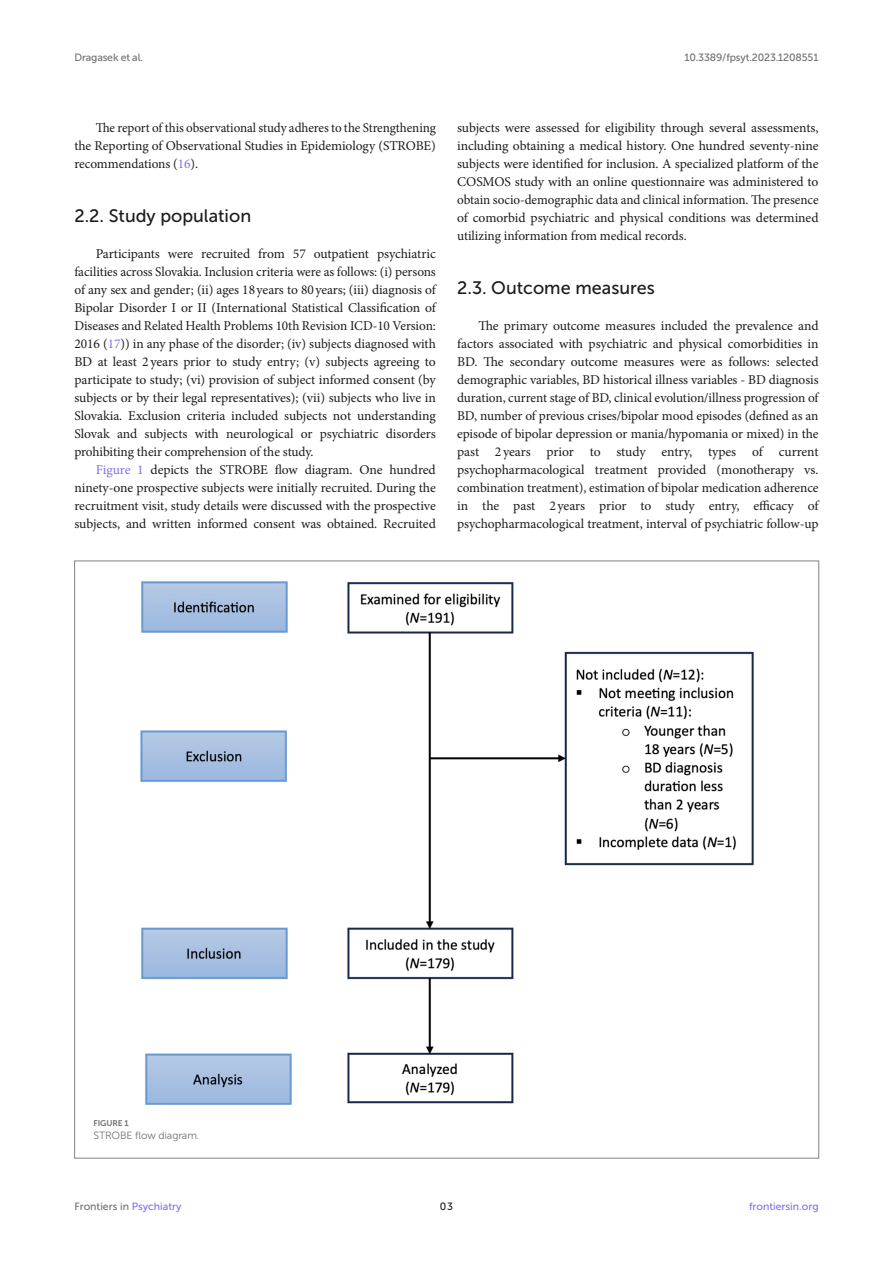
<style>
.page{position:relative;width:893px;height:1263px;background:#fff}
.page>*{position:absolute;margin:0;border:0;box-sizing:border-box;transform-origin:0 0}
.HEAD_2{font:18px "Museo Sans 500";color:#1b1c1b}
.TEXT_FLUSH{font:13.5px/18px "Minion Pro";letter-spacing:-.005em;color:#1b1c1b;text-align:justify}
.TEXT{font:13.5px/18px "Minion Pro";letter-spacing:-.005em;color:#1b1c1b;text-align:justify}
.t1{font:10.5px "Museo Sans 500";letter-spacing:-.015em;color:#706f70}
.FIG_LEG{font:10.5px "Museo Sans 300";letter-spacing:-.01em;color:#706f70}
.t2{font:10.5px "Museo Sans 500";color:#856df0}
.t3{font:10.5px "Museo Sans 500";color:#1b1c1b}
.FIG_HD{font:8.25px "Museo Sans 700";letter-spacing:-.01em;color:#706f70}
.s1{color:#856df0}
</style>
<div class="page">
<img style="left:140px;top:581px;width:614px;height:524px">
<p class="t1" style="left:74px;top:51px;width:70px">Dragasek et al.</p>
<p class="t1" style="left:684px;top:51px;width:136px">10.3389/fpsyt.2023.1208551</p>
<p class="TEXT" style="left:74px;top:119px;width:363px;text-indent:21px">The report of this observational study adheres to the Strengthening the Reporting of Observational Studies in Epidemiology (STROBE) recommendations (<span class="s1">16</span>).</p>
<p class="HEAD_2" style="left:74px;top:206px;width:178px">2.2. Study population</p>
<p class="TEXT_FLUSH" style="left:74px;top:245px;width:363px;text-indent:21px">Participants were recruited from 57 outpatient psychiatric facilities across Slovakia. Inclusion criteria were as follows: (i) persons of any sex and gender; (ii) ages 18years to 80years; (iii) diagnosis of Bipolar Disorder I or II (International Statistical Classification of Diseases and Related Health Problems 10th Revision ICD-10 Version:<br>2016 (<span class="s1">17</span>)) in any phase of the disorder; (iv) subjects diagnosed with BD at least 2years prior to study entry; (v) subjects agreeing to participate to study; (vi) provision of subject informed consent (by subjects or by their legal representatives); (vii) subjects who live in Slovakia. Exclusion criteria included subjects not understanding Slovak and subjects with neurological or psychiatric disorders prohibiting their comprehension of the study.</p>
<p class="TEXT" style="left:74px;top:461px;width:363px;text-indent:21px"><span class="s1">Figure 1</span> depicts the STROBE flow diagram. One hundred ninety-one prospective subjects were initially recruited. During the recruitment visit, study details were discussed with the prospective subjects, and written informed consent was obtained. Recruited</p>
<p class="TEXT" style="left:457px;top:119px;width:363px">subjects were assessed for eligibility through several assessments, including obtaining a medical history. One hundred seventy-nine subjects were identified for inclusion. A specialized platform of the COSMOS study with an online questionnaire was administered to obtain socio-demographic data and clinical information. The presence of comorbid psychiatric and physical conditions was determined utilizing information from medical records.</p>
<p class="HEAD_2" style="left:457px;top:278px;width:199px">2.3. Outcome measures</p>
<p class="TEXT_FLUSH" style="left:457px;top:317px;width:363px;text-indent:21px">The primary outcome measures included the prevalence and factors associated with psychiatric and physical comorbidities in BD. The secondary outcome measures were as follows: selected demographic variables, BD historical illness variables - BD diagnosis duration, current stage of BD, clinical evolution/illness progression of BD, number of previous crises/bipolar mood episodes (defined as an episode of bipolar depression or mania/hypomania or mixed) in the past 2years prior to study entry, types of current psychopharmacological treatment provided (monotherapy vs. combination treatment), estimation of bipolar medication adherence in the past 2years prior to study entry, efficacy of psychopharmacological treatment, interval of psychiatric follow-up</p>
<p class="FIG_HD" style="left:94px;top:1118px;width:37px">FIGURE 1</p>
<p class="FIG_LEG" style="left:94px;top:1130px;width:107px">STROBE flow diagram.</p>
<p class="t1" style="left:74px;top:1200px;width:109px">Frontiers in <span class="s1">Psychiatry</span></p>
<p class="t3" style="left:440px;top:1200px;width:15px">03</p>
<p class="t2" style="left:749px;top:1200px;width:71px">frontiersin.org</p>
</div>
